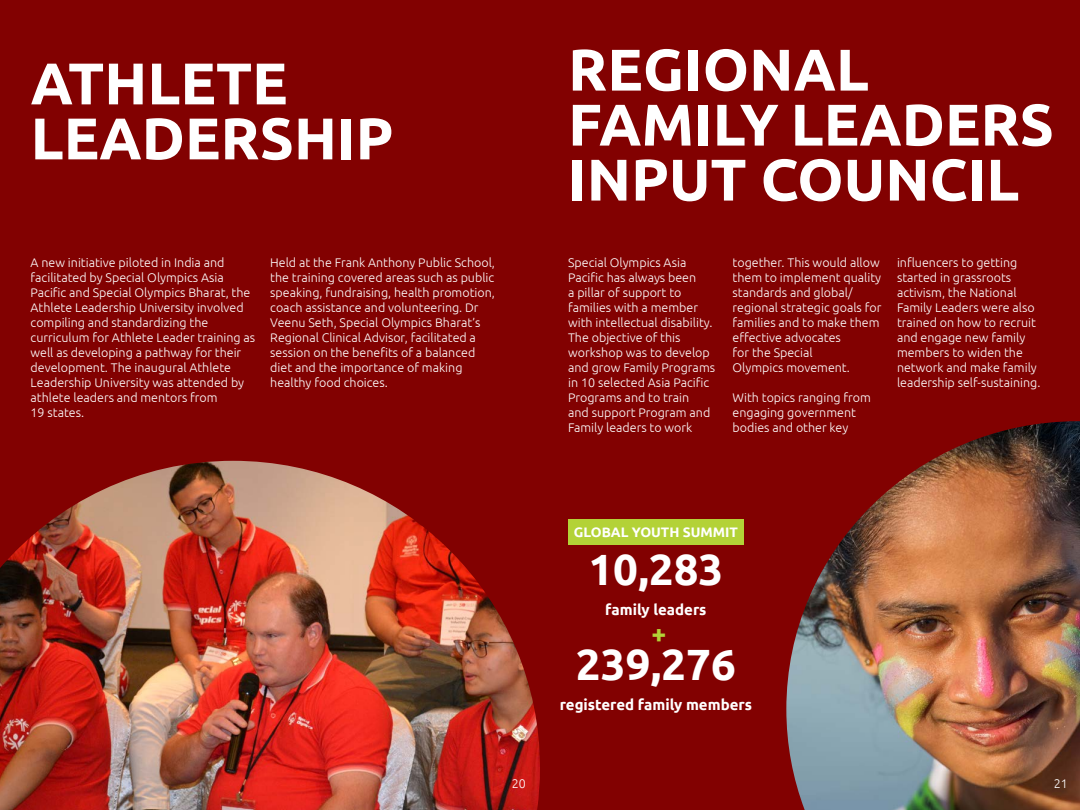
<style>
.page{position:relative;width:1080px;height:810px;background:#820101}
.page>*{position:absolute;margin:0;border:0;box-sizing:border-box;transform-origin:0 0}
.t1{font:700 58.75px/55px "Ubuntu";color:#fff}
.t2{font:700 43.75px "Ubuntu";color:#fff}
.t3{font:700 26.25px "Ubuntu";color:#b3d237}
.t4{font:700 15px "Ubuntu";color:#fff}
.t5{font:700 13.75px "Ubuntu";color:#fff}
.t6{font:300 12.5px/15px "Ubuntu";color:#fff}
</style>
<div class="page">
<img style="left:0;top:461px;width:540px;height:349px">
<img style="left:786px;top:421px;width:294px;height:389px">
<div style="left:568px;top:519px;width:175px;height:25px;background:#b3d237"></div>
<p class="t1" style="left:31px;top:55px;width:364px">ATHLETE<br>LEADERSHIP</p>
<p class="t1" style="left:568px;top:41px;width:487px">REGIONAL<br>FAMILY LEADERS<br>INPUT COUNCIL</p>
<p class="t6" style="left:31px;top:254px;width:226px">A new initiative piloted in India and facilitated by Special Olympics Asia Pacific and Special Olympics Bharat, the Athlete Leadership University involved compiling and standardizing the curriculum for Athlete Leader training as well as developing a pathway for their development. The inaugural Athlete Leadership University was attended by athlete leaders and mentors from<br>19 states.</p>
<p class="t6" style="left:270px;top:254px;width:226px">Held at the Frank Anthony Public School, the training covered areas such as public speaking, fundraising, health promotion, coach assistance and volunteering. Dr Veenu Seth, Special Olympics Bharat’s Regional Clinical Advisor, facilitated a session on the benefits of a balanced diet and the importance of making healthy food choices.</p>
<p class="t6" style="left:568px;top:254px;width:149px">Special Olympics Asia<br>Pacific has always been<br>a pillar of support to families with a member with intellectual disability.<br>The objective of this workshop was to develop and grow Family Programs in 10 selected Asia Pacific<br>Programs and to train<br>and support Program and<br>Family leaders to work</p>
<p class="t6" style="left:733px;top:254px;width:150px">together. This would allow them to implement quality standards and global/ regional strategic goals for families and to make them effective advocates</p>
<p class="t6" style="left:733px;top:344px;width:82px">for the Special</p>
<p class="t6" style="left:733px;top:359px;width:119px">Olympics movement.</p>
<p class="t6" style="left:733px;top:389px;width:140px">With topics ranging from engaging government bodies and other key</p>
<p class="t6" style="left:897px;top:254px;width:145px">influencers to getting started in grassroots activism, the National<br>Family Leaders were also trained on how to recruit and engage new family members to widen the network and make family leadership self-sustaining.</p>
<p class="t5" style="left:574px;top:523px;width:166px">GLOBAL YOUTH SUMMIT</p>
<p class="t2" style="left:588px;top:543px;width:137px">10,283</p>
<p class="t4" style="left:605px;top:600px;width:103px">family leaders</p>
<p class="t3" style="left:652px;top:618px;width:16px">+</p>
<p class="t2" style="left:576px;top:638px;width:161px">239,276</p>
<p class="t4" style="left:560px;top:695px;width:194px">registered family members</p>
<p class="t6" style="left:512px;top:776px;width:16px">20</p>
<p class="t6" style="left:1054px;top:776px;width:16px">21</p>
</div>
